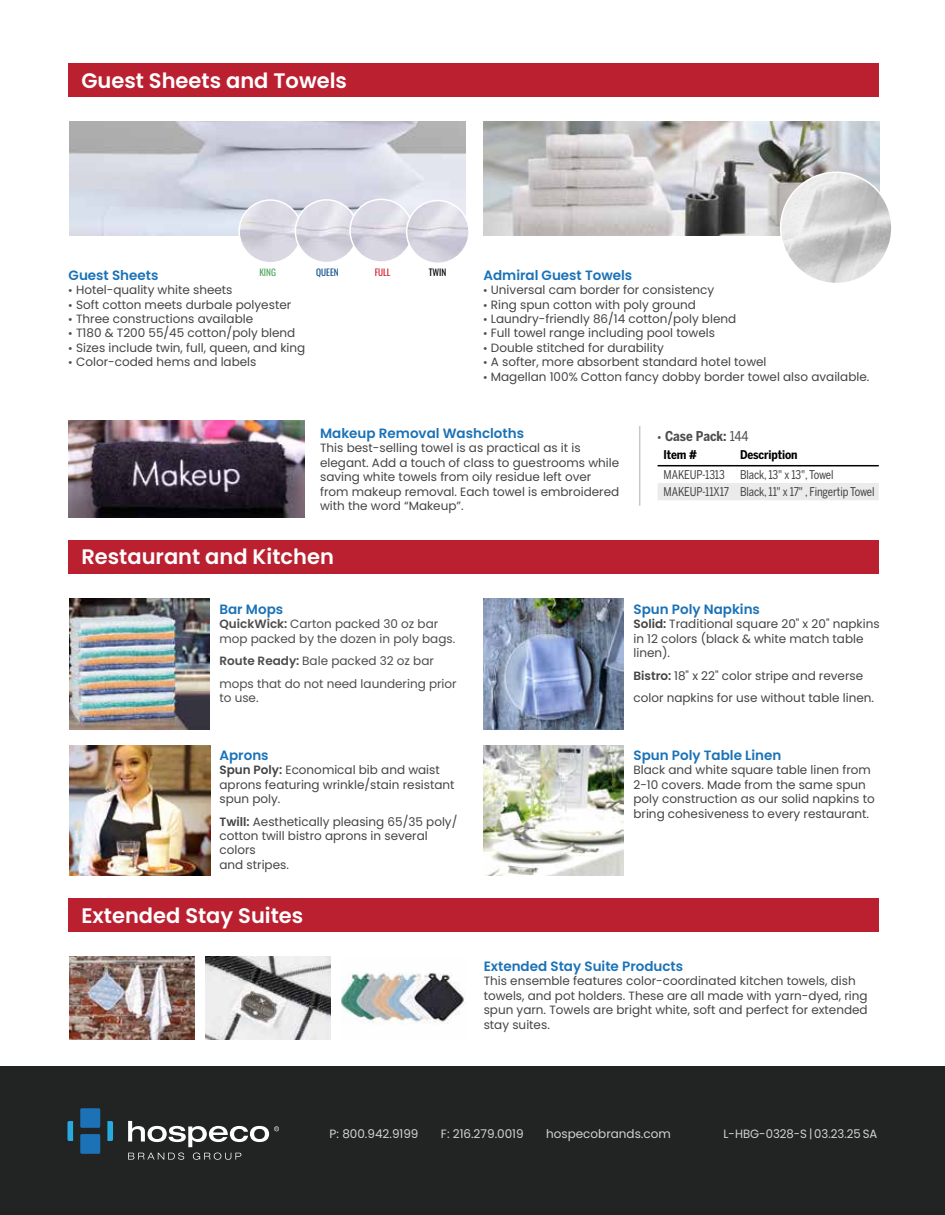
<style>
.page{position:relative;width:945px;height:1215px;background:#fff}
.page>*{position:absolute;margin:0;border:0;box-sizing:border-box;transform-origin:0 0}
.t1{font:600 21px "Poppins";color:#fff}
.t2{font:600 13.5px "Poppins";color:#1b72b7}
.t3{font:700 13.5px "Benton Sans Cond";color:#4d4d4f}
.t4{font:12px/14.4px "Poppins";color:#434443}
.t5{font:12px/14.4px "Poppins";color:#4d4d4f}
.t6{font:12px/17px "Benton Sans Cond";letter-spacing:-.01em;color:#414042;scale:.94 1}
.t7{font:12px "Poppins";color:#d1d3d5}
.t8{font:700 12px "Benton Sans Cond";letter-spacing:-.01em;color:#000}
.t9{font:9.3px "Oswald";color:#115090}
.t10{font:9.3px "Oswald";color:#51a661}
.t11{font:9.3px "Oswald";color:#d3202a}
.t12{font:9.3px "Oswald";color:#000}
.s1{font-family:"Myriad Pro";font-size:13.5px;color:#4d4d4f}
.s2{font-family:"Myriad Pro";font-weight:400}
.s3{font-weight:400}
.s4{font-weight:600}
</style>
<div class="page">
<div style="left:0;top:1066px;width:945px;height:149px;background:#212422"></div>
<svg style="left:128px;top:1153px;width:56px;height:7px"></svg>
<svg style="left:193px;top:1153px;width:48px;height:7px"></svg>
<svg style="left:128px;top:1121px;width:151px;height:26px"></svg>
<svg style="left:107px;top:1121px;width:6px;height:20px"></svg>
<svg style="left:68px;top:1121px;width:5px;height:20px"></svg>
<div style="left:80px;top:1108px;width:20px;height:20px;background:#1b72b7"></div>
<div style="left:80px;top:1134px;width:20px;height:20px;background:#1b72b7;border-radius:2px"></div>
<img style="left:70px;top:957px;width:125px;height:83px">
<img style="left:205px;top:957px;width:125px;height:83px">
<img style="left:341px;top:972px;width:125px;height:52px">
<img style="left:70px;top:598px;width:140px;height:131px">
<img style="left:70px;top:745px;width:140px;height:131px">
<img style="left:484px;top:598px;width:140px;height:131px">
<img style="left:484px;top:745px;width:139px;height:131px">
<img style="left:483px;top:122px;width:396px;height:114px">
<img style="left:69px;top:122px;width:396px;height:114px">
<img style="left:239px;top:200px;width:63px;height:63px;border-radius:31px">
<div style="left:238px;top:199px;width:64px;height:65px;border:2px solid #fff;border-radius:50%"></div>
<img style="left:295px;top:200px;width:63px;height:63px;border-radius:31px">
<div style="left:295px;top:199px;width:64px;height:64px;border:2px solid #fff;border-radius:50%"></div>
<img style="left:350px;top:199px;width:62px;height:63px;border-radius:31px">
<div style="left:349px;top:199px;width:64px;height:64px;border:2px solid #fff;border-radius:50%"></div>
<img style="left:407px;top:201px;width:62px;height:62px;border-radius:31px">
<div style="left:406px;top:200px;width:64px;height:64px;border:2px solid #fff;border-radius:50%"></div>
<img style="left:781px;top:172px;width:111px;height:112px;border-radius:56px">
<div style="left:780px;top:172px;width:113px;height:112px;border:2px solid #fff;border-radius:50%"></div>
<img style="left:69px;top:421px;width:236px;height:96px">
<svg style="left:658px;top:466px;width:221px;height:34px"></svg>
<hr style="left:658px;top:465px;width:76px;height:1px;background:#000">
<hr style="left:734px;top:465px;width:145px;height:1px;background:#000">
<hr style="left:639px;top:426px;width:1px;height:80px;background:#c7c8ca">
<div style="left:69px;top:64px;width:810px;height:33px;background:#bb2031"></div>
<div style="left:69px;top:540px;width:810px;height:33px;background:#bb2031"></div>
<div style="left:69px;top:899px;width:810px;height:33px;background:#bb2031"></div>
<h1 class="t1" style="left:81px;top:68px;width:267px">Guest Sheets and Towels</h1>
<p class="t2" style="left:69px;top:267px;width:91px">Guest Sheets</p>
<p class="t10" style="left:259px;top:264px;width:18px">KING</p>
<p class="t9" style="left:316px;top:264px;width:24px">QUEEN</p>
<p class="t11" style="left:375px;top:264px;width:17px">FULL</p>
<p class="t12" style="left:429px;top:264px;width:19px">TWIN</p>
<p class="t4" style="left:69px;top:283px;width:165px"><span class="s1">•</span> Hotel-quality white sheets</p>
<p class="t4" style="left:69px;top:297px;width:224px"><span class="s1">•</span> Soft cotton meets durbale polyester</p>
<p class="t4" style="left:69px;top:312px;width:186px"><span class="s1">•</span> Three constructions available</p>
<p class="t4" style="left:69px;top:326px;width:228px"><span class="s1">•</span> T180 &amp; T200 55/45 cotton/poly blend</p>
<p class="t4" style="left:69px;top:341px;width:238px"><span class="s1">•</span> Sizes include twin, full, queen, and king</p>
<p class="t4" style="left:69px;top:355px;width:189px"><span class="s1">•</span> Color-coded hems and labels</p>
<p class="t2" style="left:483px;top:267px;width:150px">Admiral Guest Towels</p>
<p class="t4" style="left:483px;top:283px;width:232px"><span class="s1">•</span> Universal cam border for consistency</p>
<p class="t4" style="left:483px;top:297px;width:214px"><span class="s1">•</span> Ring spun cotton with poly ground</p>
<p class="t4" style="left:483px;top:312px;width:254px"><span class="s1">•</span> Laundry-friendly 86/14 cotton/poly blend</p>
<p class="t4" style="left:483px;top:326px;width:233px"><span class="s1">•</span> Full towel range including pool towels</p>
<p class="t4" style="left:483px;top:341px;width:182px"><span class="s1">•</span> Double stitched for durability</p>
<p class="t4" style="left:483px;top:355px;width:285px"><span class="s1">•</span> A softer, more absorbent standard hotel towel</p>
<p class="t4" style="left:483px;top:369px;width:388px"><span class="s1">•</span> Magellan 100% Cotton fancy dobby border towel also available.</p>
<p class="t2" style="left:320px;top:425px;width:206px">Makeup Removal Washcloths</p>
<p class="t4" style="left:320px;top:441px;width:301px">This best-selling towel is as practical as it is elegant. Add a touch of class to guestrooms while saving white towels from oily residue left over from makeup removal. Each towel is embroidered with the word “Makeup”.</p>
<h1 class="t1" style="left:81px;top:545px;width:254px">Restaurant and Kitchen</h1>
<p class="t3" style="left:658px;top:429px;width:93px"><span class="s2">•</span> Case Pack: <span class="s3">144</span></p>
<p class="t8" style="left:664px;top:448px;width:35px">Item #</p>
<p class="t8" style="left:740px;top:448px;width:59px">Description</p>
<p class="t6" style="left:664px;top:466px;width:67px">MAKEUP-1313</p>
<p class="t6" style="left:664px;top:466px;width:226px;text-indent:77px">Black, 13" x 13", Towel<br>MAKEUP-11X17 Black, 11" x 17" , Fingertip Towel</p>
<p class="t2" style="left:219px;top:601px;width:65px">Bar Mops</p>
<p class="t5" style="left:219px;top:617px;width:237px"><span class="s4">QuickWick:</span> Carton packed 30 oz bar mop packed by the dozen in poly bags.</p>
<p class="t5" style="left:219px;top:650px;width:239px;line-height:22.5px"><span class="s4">Route Ready:</span> Bale packed 32 oz bar mops that do not need laundering prior</p>
<p class="t5" style="left:219px;top:691px;width:41px">to use.</p>
<p class="t2" style="left:633px;top:601px;width:128px">Spun Poly Napkins</p>
<p class="t4" style="left:633px;top:617px;width:248px"><span class="s4">Solid:</span> Traditional square 20" x 20" napkins in 12 colors (black &amp; white match table linen).</p>
<p class="t4" style="left:633px;top:664px;width:242px;line-height:22.5px"><span class="s4">Bistro:</span> 18" x 22" color stripe and reverse color napkins for use without table linen.</p>
<p class="t2" style="left:219px;top:747px;width:51px">Aprons</p>
<p class="t4" style="left:219px;top:763px;width:237px"><span class="s4">Spun Poly:</span> Economical bib and waist aprons featuring wrinkle/stain resistant spun poly.</p>
<p class="t4" style="left:219px;top:814px;width:239px"><span class="s4">Twill:</span> Aesthetically pleasing 65/35 poly/ cotton twill bistro aprons in several colors<br>and stripes.</p>
<h1 class="t1" style="left:81px;top:903px;width:223px">Extended Stay Suites</h1>
<p class="t2" style="left:633px;top:747px;width:149px">Spun Poly Table Linen</p>
<p class="t4" style="left:633px;top:763px;width:243px">Black and white square table linen from 2-10 covers. Made from the same spun poly construction as our solid napkins to bring cohesiveness to every restaurant.</p>
<p class="t2" style="left:484px;top:958px;width:201px">Extended Stay Suite Products</p>
<p class="t4" style="left:484px;top:974px;width:386px">This ensemble features color-coordinated kitchen towels, dish towels, and pot holders. These are all made with yarn-dyed, ring spun yarn. Towels are bright white, soft and perfect for extended stay suites.</p>
<p class="t7" style="left:330px;top:1127px;width:90px">P: 800.942.9199</p>
<p class="t7" style="left:441px;top:1127px;width:84px">F: 216.279.0019</p>
<p class="t7" style="left:546px;top:1127px;width:126px">hospecobrands.com</p>
<p class="t7" style="left:724px;top:1127px;width:155px">L-HBG-0328-S | 03.23.25 SA</p>
</div>
